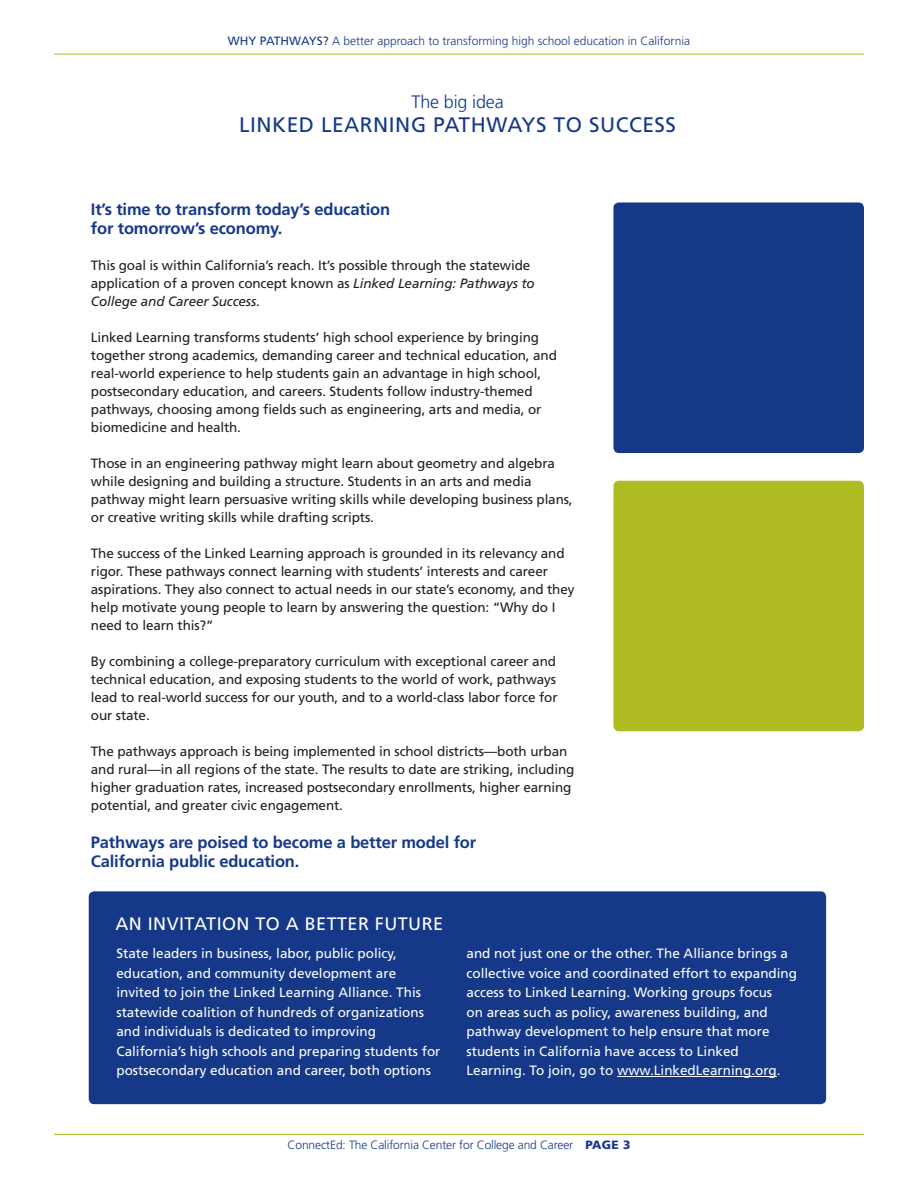
<style>
.page{position:relative;width:918px;height:1188px;background:#fff}
.page>*{position:absolute;margin:0;border:0;box-sizing:border-box;transform-origin:0 0}
.t1{font:21px "Frutiger LT Std";letter-spacing:.025em;color:#153889}
.Headline_ALL_CAPS_pu{font:18px "Frutiger LT Std";letter-spacing:.025em;color:#fff}
.t2{font:300 18px "Frutiger LT Std";letter-spacing:-.01em;color:#153889}
.Subhead_Fruitiger_65{font:700 16.5px/19.5px "Frutiger LT Std";letter-spacing:-.01em;color:#153889}
.Body_text_Fruitiger{font:13.5px/18px "Frutiger LT Std";letter-spacing:-.01em;color:#231f20}
.Body_text_Fruitiger-2{font:13.5px/19.5px "Frutiger LT Std";color:#fff}
.t3{font:300 12px "Frutiger LT Std";color:#153889}
.s1{font-weight:400}
.s2{font-style:italic}
.s3{font-weight:900}
</style>
<div class="page">
<hr style="left:54px;top:54px;width:810px;height:1px;background:#aebc21">
<hr style="left:54px;top:1134px;width:810px;height:1px;background:#aebc21">
<div style="left:613px;top:481px;width:251px;height:250px;background:#aebc21;border-radius:5px"></div>
<div style="left:613px;top:202px;width:251px;height:251px;background:#153889;border-radius:5px"></div>
<div style="left:89px;top:891px;width:737px;height:213px;background:#153889;border-radius:5px"></div>
<hr style="left:617px;top:1076px;width:160px;height:1px;background:#fff">
<p class="t3" style="left:228px;top:34px;width:464px"><span class="s1">WHY PATHWAYS?</span> A better approach to transforming high school education in California</p>
<h2 class="t2" style="left:412px;top:92px;width:94px">The big idea</h2>
<h1 class="t1" style="left:239px;top:112px;width:439px">LINKED LEARNING PATHWAYS TO SUCCESS</h1>
<p class="Subhead_Fruitiger_65" style="left:91px;top:199px;width:301px">It’s time to transform today’s education for tomorrow’s economy.</p>
<p class="Body_text_Fruitiger" style="left:91px;top:257px;width:445px">This goal is within California’s reach. It’s possible through the statewide application of a proven concept known as <span class="s2">Linked Learning: Pathways to<br>College and Career Success</span>.</p>
<p class="Body_text_Fruitiger" style="left:91px;top:329px;width:468px">Linked Learning transforms students’ high school experience by bringing together strong academics, demanding career and technical education, and real-world experience to help students gain an advantage in high school, postsecondary education, and careers. Students follow industry-themed pathways, choosing among fields such as engineering, arts and media, or biomedicine and health.</p>
<p class="Body_text_Fruitiger" style="left:91px;top:455px;width:483px">Those in an engineering pathway might learn about geometry and algebra while designing and building a structure. Students in an arts and media pathway might learn persuasive writing skills while developing business plans, or creative writing skills while drafting scripts.</p>
<p class="Body_text_Fruitiger" style="left:91px;top:545px;width:485px">The success of the Linked Learning approach is grounded in its relevancy and rigor. These pathways connect learning with students’ interests and career aspirations. They also connect to actual needs in our state’s economy, and they help motivate young people to learn by answering the question: “Why do I need to learn this?”</p>
<p class="Body_text_Fruitiger" style="left:91px;top:653px;width:468px;text-align:justify">By combining a college-preparatory curriculum with exceptional career and technical education, and exposing students to the world of work, pathways lead to real-world success for our youth, and to a world-class labor force for our state.</p>
<p class="Body_text_Fruitiger" style="left:91px;top:743px;width:485px">The pathways approach is being implemented in school districts—both urban and rural—in all regions of the state. The results to date are striking, including higher graduation rates, increased postsecondary enrollments, higher earning potential, and greater civic engagement.</p>
<p class="Subhead_Fruitiger_65" style="left:91px;top:832px;width:387px">Pathways are poised to become a better model for<br>California public education.</p>
<p class="Headline_ALL_CAPS_pu" style="left:116px;top:913px;width:329px">AN INVITATION TO A BETTER FUTURE</p>
<p class="Body_text_Fruitiger-2" style="left:116px;top:944px;width:326px">State leaders in business, labor, public policy, education, and community development are invited to join the Linked Learning Alliance. This statewide coalition of hundreds of organizations and individuals is dedicated to improving California’s high schools and preparing students for postsecondary education and career, both options</p>
<p class="Body_text_Fruitiger-2" style="left:467px;top:944px;width:332px">and not just one or the other. The Alliance brings a collective voice and coordinated effort to expanding access to Linked Learning. Working groups focus<br>on areas such as policy, awareness building, and pathway development to help ensure that more students in California have access to Linked Learning. To join, go to www.LinkedLearning.org.</p>
<p class="t3" style="left:288px;top:1138px;width:344px">ConnectEd: The California Center for College and Career <span class="s3">PAGE 3</span></p>
</div>
